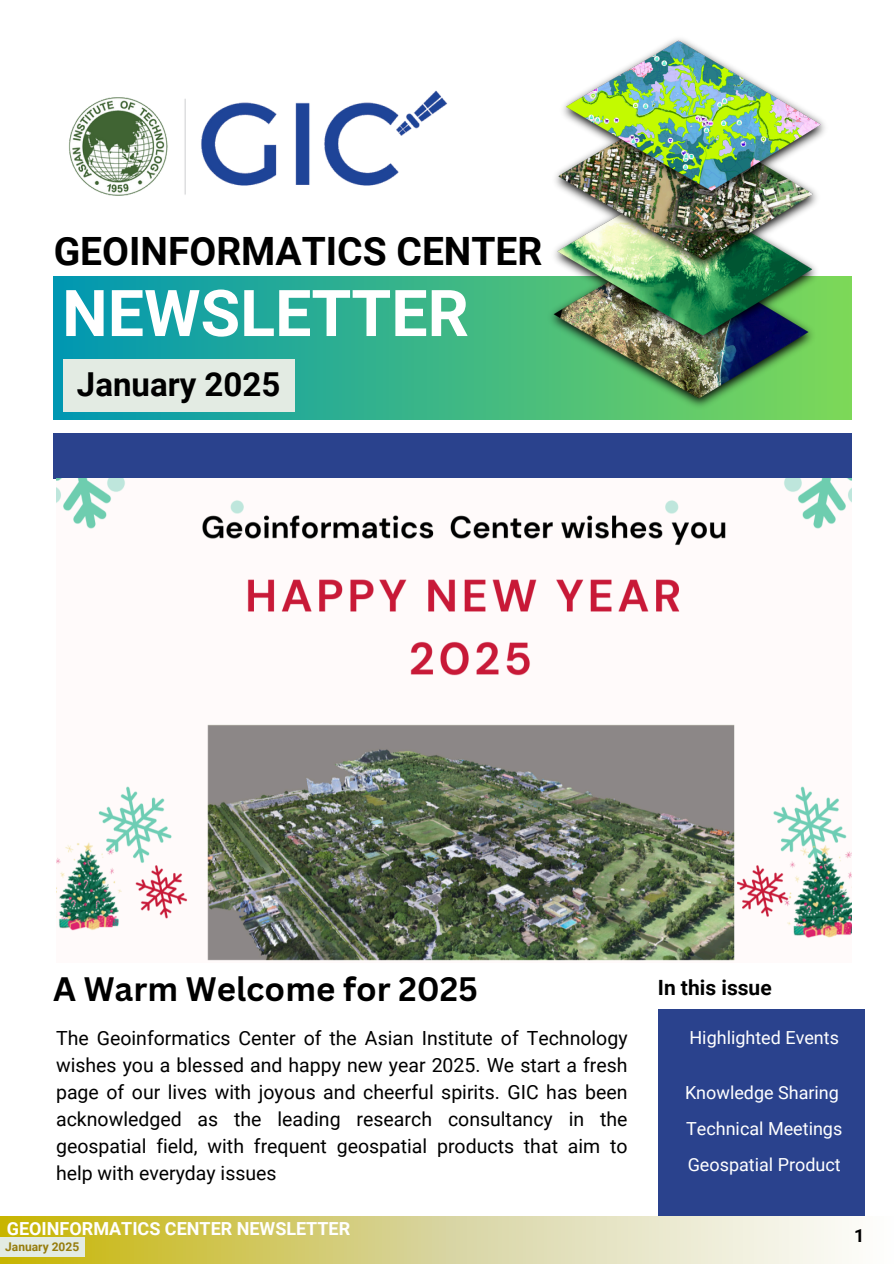
<style>
.page{position:relative;width:894px;height:1264px;background:#fff}
.page>*{position:absolute;margin:0;border:0;box-sizing:border-box;transform-origin:0 0}
.t1{font:700 64.5px "Roboto";color:#fff}
.t2{font:700 39px "Roboto";color:#000}
.t3{font:700 33px "Canva Sans";color:#000}
.t4{font:700 33px "Roboto";color:#000}
.t5{font:700 21px "Roboto";color:#000}
.t6{font:19.5px/27px "Roboto";color:#000;text-align:justify}
.t7{font:18px "Roboto";color:#fff}
.t8{font:700 18px "Roboto";color:#fff}
.t9{font:700 18px "Roboto";color:#000}
.t10{font:700 12px "Roboto";color:#967c0c}
</style>
<div class="page">
<svg style="left:54px;top:276px;width:414px;height:143px;background:#23a998"></svg>
<img style="left:468px;top:38px;width:384px;height:382px">
<img style="left:69px;top:90px;width:379px;height:106px">
<div style="left:54px;top:432px;width:797px;height:46px;background:#2a428d"></div>
<div style="left:657px;top:1008px;width:207px;height:207px;background:#2a428d"></div>
<svg style="left:0;top:1215px;width:865px;height:48px;background:#dcd795"></svg>
<img style="left:56px;top:478px;width:795px;height:483px">
<div style="left:63px;top:359px;width:231px;height:53px;background:#e3ebe3"></div>
<div style="left:0;top:1236px;width:84px;height:20px;background:#e3ebe3"></div>
<p class="t2" style="left:54px;top:229px;width:490px">GEOINFORMATICS CENTER</p>
<h2 class="t1" style="left:62px;top:276px;width:408px">NEWSLETTER</h2>
<h1 class="t4" style="left:77px;top:365px;width:205px">January 2025</h1>
<h3 class="t3" style="left:53px;top:965px;width:426px">A Warm Welcome for 2025</h3>
<p class="t5" style="left:657px;top:975px;width:115px">In this issue</p>
<h3 class="t6" style="left:56px;top:1024px;width:573px">The Geoinformatics Center of the Asian Institute of Tech-nology wishes you a blessed and happy new year 2025. We start a fresh page of our lives with joyous and cheerful spirits. GIC has been acknowledged as the leading research consultancy in the geospatial field, with frequent geo-spatial products that aim to help with everyday issues</h3>
<p class="t8" style="left:7px;top:1217px;width:345px">GEOINFORMATICS CENTER NEWSLETTER</p>
<h5 class="t10" style="left:5px;top:1239px;width:75px">January 2025</h5>
<p class="t7" style="left:689px;top:1027px;width:151px">Highlighted Events</p>
<p class="t7" style="left:684px;top:1082px;width:155px">Knowledge Sharing</p>
<p class="t7" style="left:686px;top:1118px;width:158px">Technical Meetings</p>
<h6 class="t7" style="left:687px;top:1154px;width:154px">Geospatial Product</h6>
<p class="t9" style="left:853px;top:1224px;width:12px">1</p>
</div>
